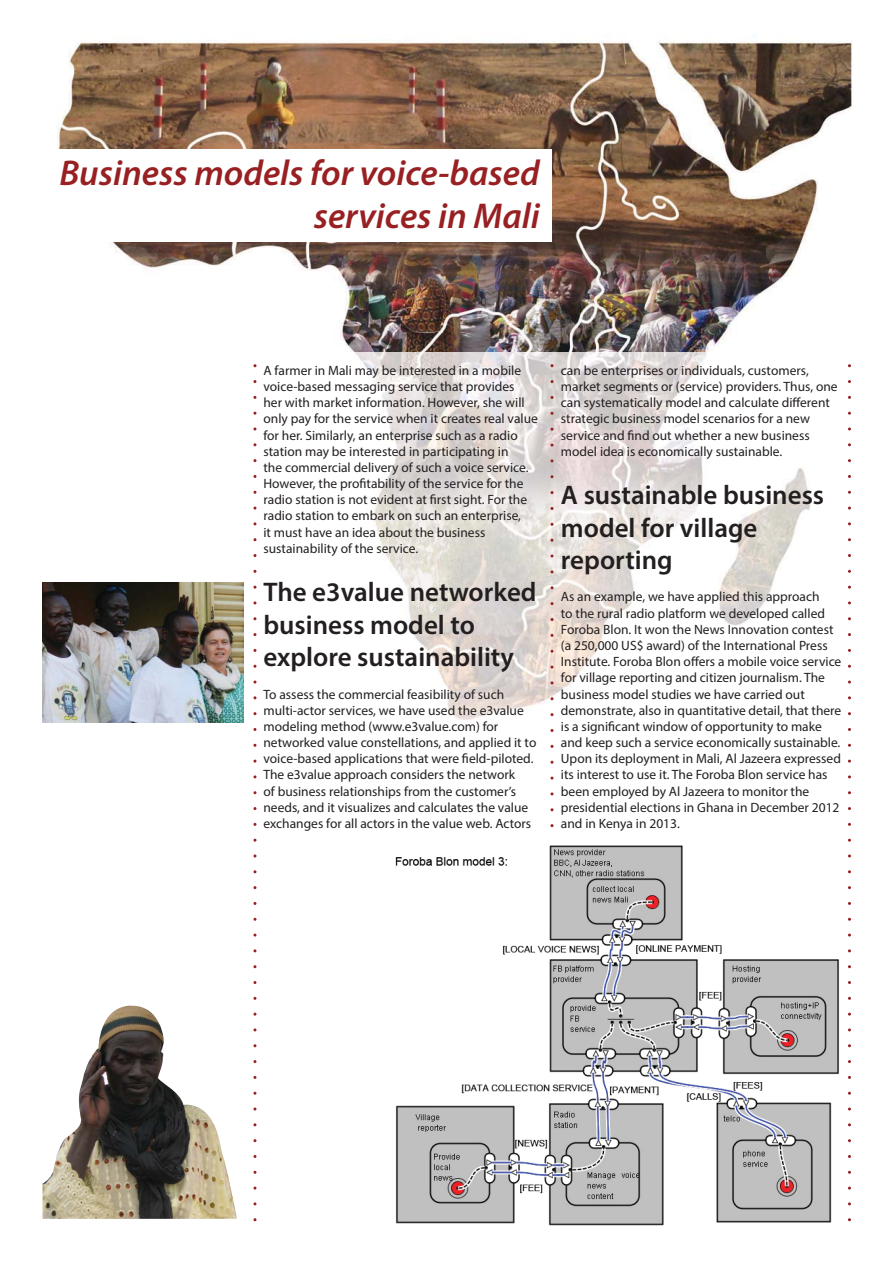
<style>
.page{position:relative;width:893px;height:1263px;background:#fff}
.page>*{position:absolute;margin:0;border:0;box-sizing:border-box;transform-origin:0 0}
.t1{font:italic 600 36px/43.2px "Myriad Pro";color:#982022;text-align:right}
.t2{font:600 27px/32.4px "Myriad Pro";color:#231f20}
.t3{font:13.5px/16.2px "Myriad Pro";color:#231f20}
</style>
<div class="page">
<img style="left:57px;top:35px;width:796px;height:728px">
<img style="left:344px;top:353px;width:509px;height:382px">
<img style="left:42px;top:1006px;width:194px;height:213px">
<svg style="left:253px;top:364px;width:3px;height:857px"></svg>
<svg style="left:550px;top:364px;width:3px;height:463px"></svg>
<svg style="left:848px;top:364px;width:3px;height:857px"></svg>
<div style="left:42px;top:149px;width:510px;height:92px;background:#fff"></div>
<img style="left:395px;top:845px;width:444px;height:381px">
<img style="left:42px;top:582px;width:201px;height:141px">
<h1 class="t1" style="left:59px;top:153px;width:482px">Business models for voice-based services in Mali</h1>
<p class="t3" style="left:263px;top:363px;width:276px">A farmer in Mali may be interested in a mobile voice-based messaging service that provides<br>her with market information. However, she will only pay for the service when it creates real value for her. Similarly, an enterprise such as a radio station may be interested in participating in<br>the commercial delivery of such a voice service.<br>However, the profitability of the service for the radio station is not evident at first sight. For the radio station to embark on such an enterprise,<br>it must have an idea about the business sustainability of the service.</p>
<h2 class="t2" style="left:263px;top:578px;width:275px">The e3value networked business model to explore sustainability</h2>
<p class="t3" style="left:263px;top:687px;width:274px">To assess the commercial feasibility of such multi-actor services, we have used the e3value modeling method (www.e3value.com) for networked value constellations, and applied it to voice-based applications that were field-piloted.<br>The e3value approach considers the network<br>of business relationships from the customer’s needs, and it visualizes and calculates the value exchanges for all actors in the value web. Actors</p>
<p class="t3" style="left:561px;top:363px;width:278px">can be enterprises or individuals, customers, market segments or (service) providers. Thus, one can systematically model and calculate different strategic business model scenarios for a new service and find out whether a new business model idea is economically sustainable.</p>
<h2 class="t2" style="left:561px;top:481px;width:265px">A sustainable business model for village reporting</h2>
<p class="t3" style="left:561px;top:590px;width:282px">As an example, we have applied this approach<br>to the rural radio platform we developed called Foroba Blon. It won the News Innovation contest (a 250,000 US$ award) of the International Press Institute. Foroba Blon offers a mobile voice service for village reporting and citizen journalism. The business model studies we have carried out demonstrate, also in quantitative detail, that there is a significant window of opportunity to make and keep such a service economically sustainable.<br>Upon its deployment in Mali, Al Jazeera expressed its interest to use it. The Foroba Blon service has been employed by Al Jazeera to monitor the presidential elections in Ghana in December 2012 and in Kenya in 2013.</p>
</div>
